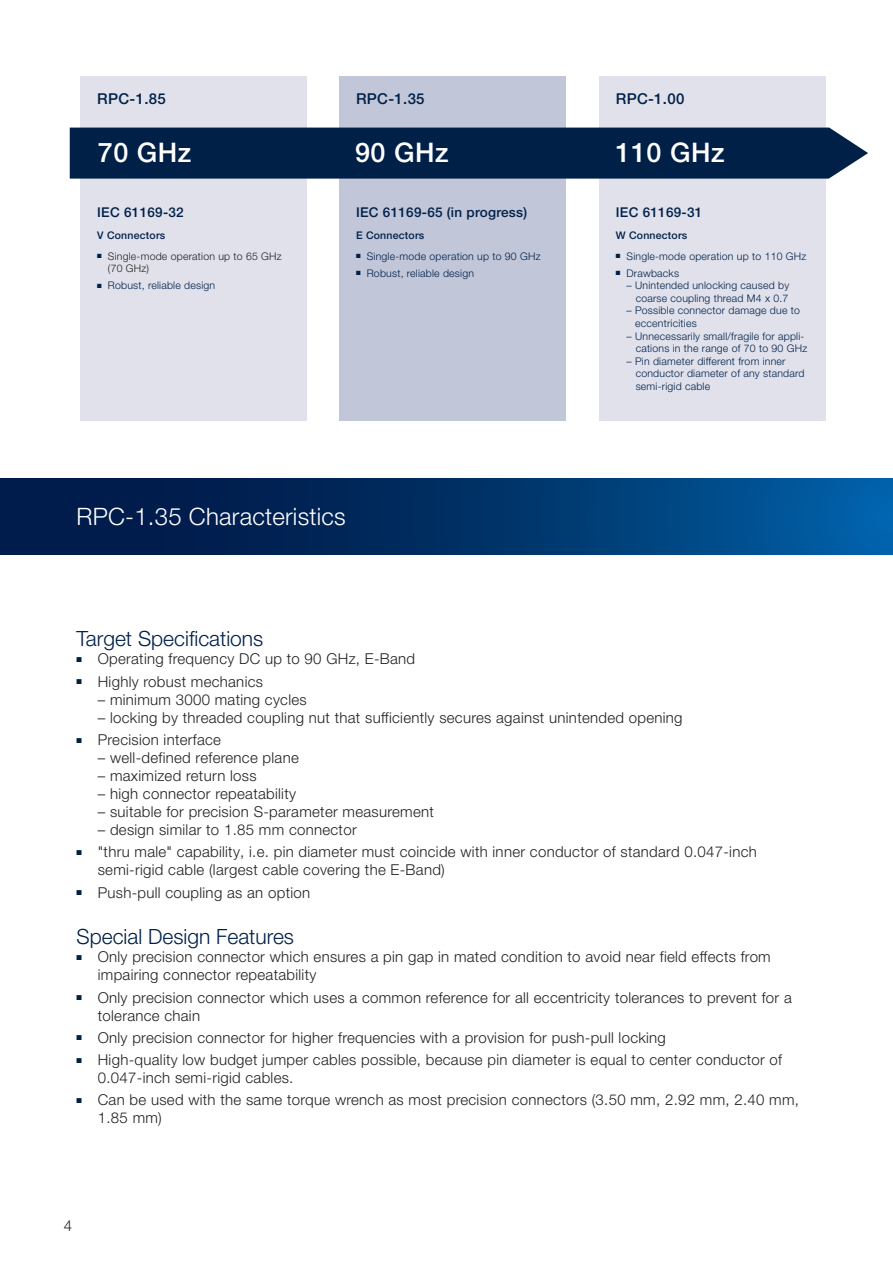
<style>
.page{position:relative;width:893px;height:1263px;background:#fff}
.page>*{position:absolute;margin:0;border:0;box-sizing:border-box;transform-origin:0 0}
.t1{font:500 27px "Helvetica Neue LT Pro";letter-spacing:.02em;color:#fff}
.t2{font:300 24px "Helvetica Neue LT Pro";letter-spacing:.01em;color:#fff}
.t3{font:300 21px "Helvetica Neue LT Pro";color:#002048}
.t4{font:300 15px/18px "Helvetica Neue LT Pro";letter-spacing:.02em;color:#231f20}
.t5{font:500 15px "Helvetica Neue LT Pro";letter-spacing:.02em;color:#002048}
.t6{font:500 13.5px "Helvetica Neue LT Pro";letter-spacing:.02em;color:#002048}
.t7{font:300 10.5px/12.6px "Helvetica Neue LT Pro";letter-spacing:.02em;color:#002048;text-align:right}
.t8{font:300 10.5px/12.6px "Helvetica Neue LT Pro";letter-spacing:.02em;color:#231f20}
.t9{font:500 10.5px "Helvetica Neue LT Pro";letter-spacing:.02em;color:#002048}
.s1{color:#002048}
</style>
<div class="page">
<svg style="left:0;top:478px;width:893px;height:77px;background:#00346b"></svg>
<div style="left:339px;top:77px;width:226px;height:344px;background:#c1c6d9"></div>
<div style="left:80px;top:77px;width:227px;height:344px;background:#e0e1eb"></div>
<div style="left:599px;top:77px;width:226px;height:344px;background:#e0e1eb"></div>
<svg style="left:69px;top:126px;width:799px;height:54px;background:#122f55"></svg>
<p class="t5" style="left:97px;top:90px;width:70px">RPC-1.85</p>
<p class="t5" style="left:356px;top:90px;width:70px">RPC-1.35</p>
<p class="t5" style="left:616px;top:90px;width:70px">RPC-1.00</p>
<h1 class="t1" style="left:98px;top:136px;width:95px">70 GHz</h1>
<h1 class="t1" style="left:355px;top:136px;width:95px">90 GHz</h1>
<h1 class="t1" style="left:615px;top:136px;width:111px">110 GHz</h1>
<p class="t6" style="left:97px;top:205px;width:88px">IEC 61169-32</p>
<p class="t9" style="left:97px;top:229px;width:70px">V Connectors</p>
<p class="t8" style="left:108px;top:249px;width:175px;text-indent:-11px"><span class="s1">■</span> Single-mode operation up to 65 GHz (70 GHz)</p>
<p class="t7" style="left:97px;top:279px;width:119px">■ Robust, reliable design</p>
<p class="t6" style="left:356px;top:205px;width:173px">IEC 61169-65 (in progress)</p>
<p class="t9" style="left:356px;top:229px;width:70px">E Connectors</p>
<p class="t7" style="left:356px;top:249px;width:186px">■ Single-mode operation up to 90 GHz</p>
<p class="t7" style="left:356px;top:266px;width:119px">■ Robust, reliable design</p>
<h2 class="t2" style="left:77px;top:502px;width:271px">RPC-1.35 Characteristics</h2>
<p class="t6" style="left:616px;top:205px;width:88px">IEC 61169-31</p>
<p class="t9" style="left:616px;top:229px;width:73px">W Connectors</p>
<p class="t7" style="left:616px;top:249px;width:192px">■ Single-mode operation up to 110 GHz</p>
<p class="t7" style="left:616px;top:266px;width:65px">■ Drawbacks</p>
<p class="t7" style="left:626px;top:279px;width:164px">– Unintended unlocking caused by coarse coupling thread M4 x 0.7</p>
<p class="t7" style="left:635px;top:304px;width:166px;text-align:left;text-indent:-9px">– Possible connector damage due to eccentricities</p>
<p class="t7" style="left:626px;top:329px;width:182px">– Unnecessarily small/fragile for appli&shy;cations in the range of 70 to 90 GHz</p>
<p class="t7" style="left:636px;top:354px;width:170px;text-align:left;text-indent:-9px">– Pin diameter different from inner conductor diameter of any standard semi-rigid cable</p>
<h3 class="t3" style="left:77px;top:626px;width:188px">Target Specifications</h3>
<p class="t4" style="left:77px;top:650px;width:340px"><sup>■</sup> Operating frequency DC up to 90 GHz, E-Band</p>
<p class="t4" style="left:77px;top:672px;width:188px"><sup>■</sup> Highly robust mechanics</p>
<p class="t4" style="left:98px;top:690px;width:210px">– minimum 3000 mating cycles</p>
<p class="t4" style="left:98px;top:708px;width:586px">– locking by threaded coupling nut that sufficiently secures against unintended opening</p>
<p class="t4" style="left:77px;top:730px;width:146px"><sup>■</sup> Precision interface</p>
<p class="t4" style="left:98px;top:748px;width:203px">– well-defined reference plane</p>
<p class="t4" style="left:98px;top:766px;width:160px">– maximized return loss</p>
<p class="t4" style="left:98px;top:784px;width:200px">– high connector repeatability</p>
<p class="t4" style="left:98px;top:802px;width:338px">– suitable for precision S-parameter measurement</p>
<p class="t4" style="left:98px;top:820px;width:260px">– design similar to 1.85 mm connector</p>
<p class="t4" style="left:98px;top:843px;width:660px;text-indent:-21px"><sup>■</sup> "thru male" capability, i.e. pin diameter must coincide with inner conductor of standard 0.047-inch semi-rigid cable (largest cable covering the E-Band)</p>
<p class="t4" style="left:77px;top:883px;width:235px"><sup>■</sup> Push-pull coupling as an option</p>
<h3 class="t3" style="left:77px;top:924px;width:219px">Special Design Features</h3>
<p class="t4" style="left:98px;top:948px;width:674px;text-indent:-21px"><sup>■</sup> Only precision connector which ensures a pin gap in mated condition to avoid near field effects from impairing connector repeatability</p>
<p class="t4" style="left:98px;top:988px;width:695px;text-indent:-21px"><sup>■</sup> Only precision connector which uses a common reference for all eccentricity tolerances to prevent for a tolerance chain</p>
<p class="t4" style="left:77px;top:1028px;width:591px"><sup>■</sup> Only precision connector for higher frequencies with a provision for push-pull locking</p>
<p class="t4" style="left:98px;top:1050px;width:686px;text-indent:-21px"><sup>■</sup> High-quality low budget jumper cables possible, because pin diameter is equal to center conductor of<br>0.047-inch semi-rigid cables.</p>
<p class="t4" style="left:98px;top:1091px;width:703px;text-indent:-21px"><sup>■</sup> Can be used with the same torque wrench as most precision connectors (3.50 mm, 2.92 mm, 2.40 mm,<br>1.85 mm)</p>
<p class="t4" style="left:64px;top:1216px;width:10px">4</p>
</div>
